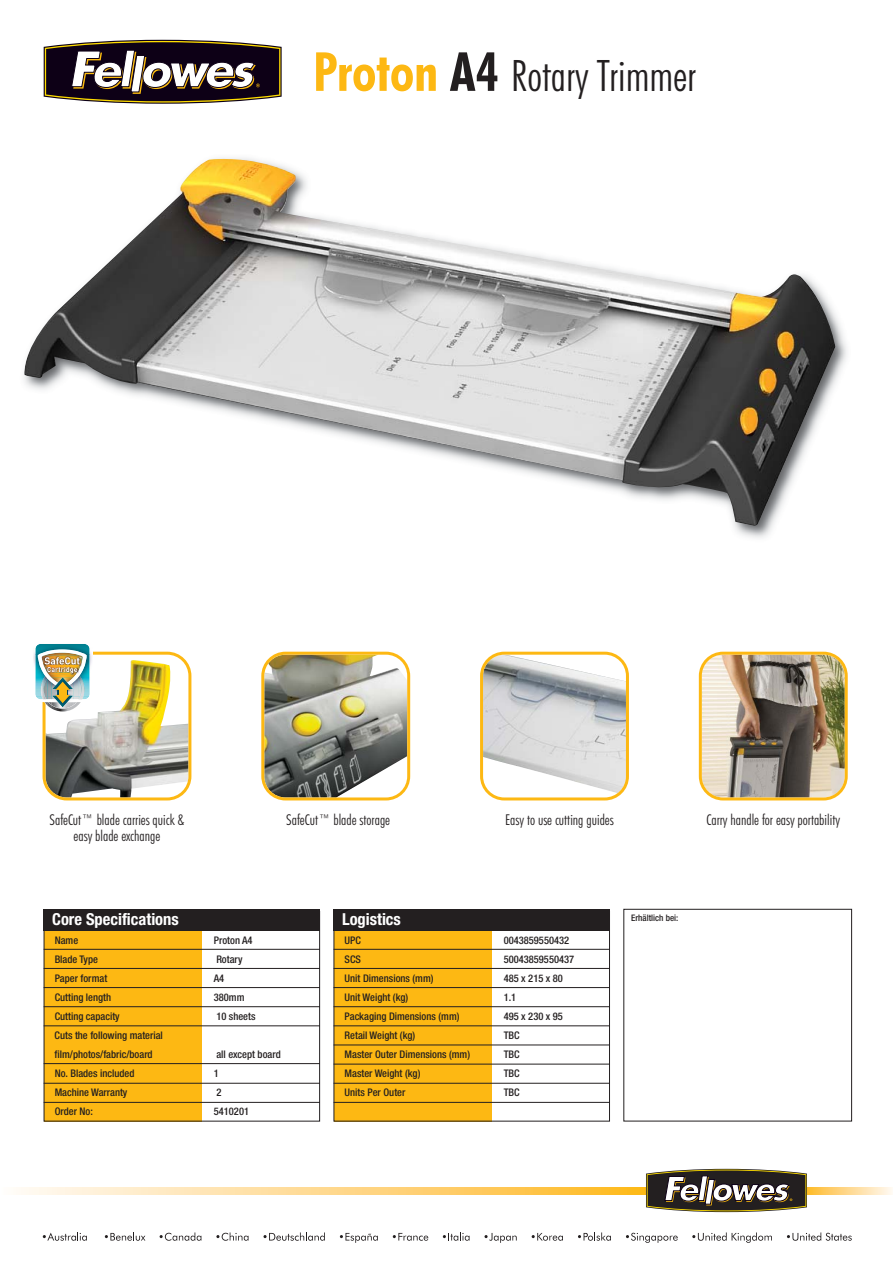
<style>
.page{position:relative;width:893px;height:1263px;background:#fff}
.page>*{position:absolute;margin:0;border:0;box-sizing:border-box;transform-origin:0 0}
.t1{font:300 condensed 43.5px "Futura BT";color:#231f20}
.t2{font:700 condensed 16.5px "Helvetica Neue";color:#fff}
.t3{font:300 condensed 15px "Futura BT";color:#231f20}
.t4{font:500 condensed 10.5px/19px "Helvetica Neue";color:#231f20}
.t5{font:500 condensed 9px "Helvetica Neue";color:#231f20}
.s1{font-weight:700;font-size:54px;color:#fdb813}
.s2{font-weight:700;font-size:54px}
</style>
<div class="page">
<svg style="left:43px;top:1232px;width:44px;height:9px"></svg>
<svg style="left:105px;top:1232px;width:40px;height:9px"></svg>
<svg style="left:160px;top:1232px;width:41px;height:9px"></svg>
<svg style="left:216px;top:1232px;width:32px;height:9px"></svg>
<svg style="left:263px;top:1232px;width:62px;height:9px"></svg>
<svg style="left:340px;top:1233px;width:38px;height:10px"></svg>
<svg style="left:393px;top:1233px;width:35px;height:8px"></svg>
<svg style="left:443px;top:1232px;width:26px;height:9px"></svg>
<svg style="left:484px;top:1233px;width:32px;height:10px"></svg>
<svg style="left:531px;top:1233px;width:32px;height:8px"></svg>
<svg style="left:578px;top:1232px;width:33px;height:9px"></svg>
<svg style="left:626px;top:1233px;width:51px;height:10px"></svg>
<svg style="left:692px;top:1232px;width:80px;height:11px"></svg>
<svg style="left:787px;top:1232px;width:64px;height:9px"></svg>
<img style="left:19px;top:1188px;width:627px;height:6px">
<img style="left:806px;top:1188px;width:86px;height:6px">
<svg style="left:646px;top:1168px;width:160px;height:45px"></svg>
<svg style="left:44px;top:40px;width:237px;height:64px"></svg>
<img style="left:24px;top:158px;width:811px;height:368px">
<div style="left:334px;top:910px;width:157px;height:212px;background:#fdb813"></div>
<div style="left:333px;top:909px;width:277px;height:21px;background:#231f20"></div>
<hr style="left:333px;top:949px;width:277px;height:1px;background:#231f20">
<hr style="left:333px;top:968px;width:277px;height:1px;background:#231f20">
<hr style="left:333px;top:987px;width:277px;height:1px;background:#231f20">
<hr style="left:333px;top:1006px;width:277px;height:1px;background:#231f20">
<hr style="left:333px;top:1025px;width:277px;height:1px;background:#231f20">
<hr style="left:333px;top:1045px;width:277px;height:1px;background:#231f20">
<hr style="left:333px;top:1064px;width:277px;height:1px;background:#231f20">
<hr style="left:333px;top:1083px;width:277px;height:1px;background:#231f20">
<hr style="left:333px;top:1102px;width:277px;height:1px;background:#231f20">
<div style="left:623px;top:909px;width:229px;height:212px;border:1px solid #231f20"></div>
<div style="left:44px;top:910px;width:157px;height:212px;background:#fdb813"></div>
<div style="left:44px;top:909px;width:276px;height:21px;background:#231f20"></div>
<hr style="left:44px;top:949px;width:276px;height:1px;background:#231f20">
<hr style="left:44px;top:968px;width:276px;height:1px;background:#231f20">
<hr style="left:44px;top:987px;width:276px;height:1px;background:#231f20">
<hr style="left:44px;top:1006px;width:276px;height:1px;background:#231f20">
<hr style="left:44px;top:1025px;width:276px;height:1px;background:#231f20">
<hr style="left:44px;top:1063px;width:276px;height:1px;background:#231f20">
<hr style="left:44px;top:1083px;width:276px;height:1px;background:#231f20">
<hr style="left:44px;top:1102px;width:276px;height:1px;background:#231f20">
<svg style="left:261px;top:652px;width:149px;height:148px;background:#a19c85"></svg>
<svg style="left:480px;top:652px;width:149px;height:148px"></svg>
<img style="left:698px;top:652px;width:149px;height:148px">
<img style="left:33px;top:644px;width:158px;height:156px">
<h1 class="t1" style="left:313px;top:58px;width:384px"><span class="s1">Proton</span> <span class="s2">A4</span> Rotary Trimmer</h1>
<h3 class="t3" style="left:50px;top:813px;width:136px">SafeCut™ blade carries quick &amp;</h3>
<h3 class="t3" style="left:286px;top:813px;width:105px">SafeCut™ blade storage</h3>
<h3 class="t3" style="left:74px;top:830px;width:88px">easy blade exchange</h3>
<h3 class="t3" style="left:505px;top:813px;width:110px">Easy to use cutting guides</h3>
<h3 class="t3" style="left:706px;top:813px;width:135px">Carry handle for easy portability</h3>
<h2 class="t2" style="left:52px;top:913px;width:128px">Core Specifications</h2>
<p class="t5" style="left:631px;top:914px;width:49px">Erhältlich bei:</p>
<p class="t4" style="left:55px;top:932px;width:25px">Name</p>
<p class="t4" style="left:214px;top:932px;width:40px">Proton A4</p>
<p class="t4" style="left:55px;top:951px;width:45px">Blade Type</p>
<p class="t4" style="left:216px;top:951px;width:28px">Rotary</p>
<p class="t4" style="left:55px;top:970px;width:54px">Paper format</p>
<p class="t4" style="left:214px;top:970px;width:12px">A4</p>
<p class="t4" style="left:55px;top:989px;width:58px">Cutting length</p>
<p class="t4" style="left:214px;top:989px;width:32px">380mm</p>
<p class="t4" style="left:55px;top:1008px;width:67px">Cutting capacity</p>
<p class="t4" style="left:216px;top:1008px;width:41px">10 sheets</p>
<p class="t4" style="left:55px;top:1027px;width:110px">Cuts the following material film/photos/fabric/board</p>
<h2 class="t2" style="left:342px;top:913px;width:60px">Logistics</h2>
<p class="t4" style="left:344px;top:932px;width:18px">UPC</p>
<p class="t4" style="left:503px;top:932px;width:67px">0043859550432</p>
<p class="t4" style="left:344px;top:951px;width:18px">SCS</p>
<p class="t4" style="left:503px;top:951px;width:72px">50043859550437</p>
<p class="t4" style="left:344px;top:970px;width:90px">Unit Dimensions (mm)</p>
<p class="t4" style="left:503px;top:970px;width:61px">485 x 215 x 80</p>
<p class="t4" style="left:344px;top:989px;width:65px">Unit Weight (kg)</p>
<p class="t4" style="left:503px;top:989px;width:14px">1.1</p>
<p class="t4" style="left:344px;top:1008px;width:116px">Packaging Dimensions (mm)</p>
<p class="t4" style="left:503px;top:1008px;width:61px">495 x 230 x 95</p>
<p class="t4" style="left:344px;top:1027px;width:72px">Retail Weight (kg)</p>
<p class="t4" style="left:503px;top:1027px;width:17px">TBC</p>
<p class="t4" style="left:344px;top:1046px;width:127px">Master Outer Dimensions (mm)</p>
<p class="t4" style="left:504px;top:1046px;width:17px">TBC</p>
<p class="t4" style="left:344px;top:1065px;width:77px">Master Weight (kg)</p>
<p class="t4" style="left:503px;top:1065px;width:17px">TBC</p>
<p class="t4" style="left:344px;top:1084px;width:62px">Units Per Outer</p>
<p class="t4" style="left:503px;top:1084px;width:17px">TBC</p>
<p class="t4" style="left:216px;top:1046px;width:66px">all except board</p>
<p class="t4" style="left:55px;top:1065px;width:81px">No. Blades included</p>
<p class="t4" style="left:214px;top:1065px;width:7px">1</p>
<p class="t4" style="left:55px;top:1084px;width:74px">Machine Warranty</p>
<p class="t4" style="left:216px;top:1084px;width:7px">2</p>
<p class="t4" style="left:55px;top:1103px;width:40px">Order No:</p>
<p class="t4" style="left:214px;top:1103px;width:37px">5410201</p>
</div>
